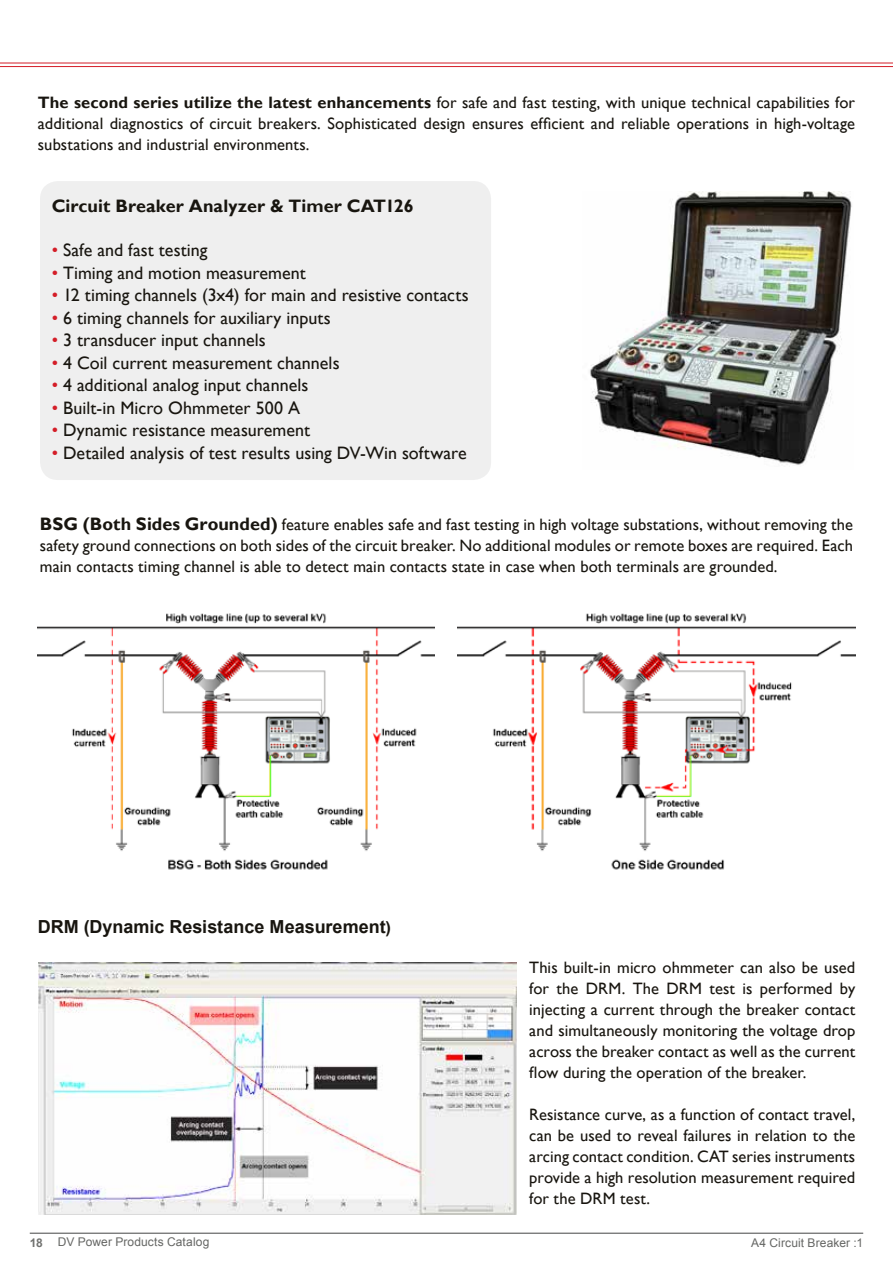
<style>
.page{position:relative;width:893px;height:1263px;background:#fff}
.page>*{position:absolute;margin:0;border:0;box-sizing:border-box;transform-origin:0 0}
.t1{font:18px "Gill Sans";color:#18150f}
.t2{font:700 18px "Gill Sans";color:#18150f}
.t3{font:700 18px "Arial";color:#18150f}
.t4{font:16.5px/21px "Gill Sans";letter-spacing:.005em;color:#18150f;text-align:justify}
.t5{font:12px "Arial";letter-spacing:.01em;color:#656664}
.s1{font-weight:700}
.s2{color:#d41e28}
.s3{font-weight:700;font-size:18px}
.s4{font-size:16.5px}
.s5{font-weight:700;color:#717270}
</style>
<div class="page">
<hr style="left:30px;top:1232px;width:833px;height:2px;background:#646565">
<hr style="left:0;top:63px;width:893px;height:1px;background:#d41e28">
<hr style="left:0;top:66px;width:893px;height:1px;background:#d41e28">
<div style="left:40px;top:181px;width:451px;height:299px;background:#efefef;border-radius:18px"></div>
<img style="left:590px;top:192px;width:262px;height:273px">
<img style="left:38px;top:613px;width:396px;height:257px">
<img style="left:457px;top:613px;width:398px;height:257px">
<img style="left:38px;top:963px;width:479px;height:251px">
<p class="t4" style="left:38px;top:92px;width:818px"><span class="s1">The second series utilize the latest enhancements</span> for safe and fast testing, with unique technical capabilities for additional diagnostics of circuit breakers. Sophisticated design ensures efficient and reliable operations in high-voltage substations and industrial environments.</p>
<p class="t2" style="left:52px;top:195px;width:363px">Circuit Breaker Analyzer &amp; Timer CAT126</p>
<p class="t1" style="left:52px;top:240px;width:157px"><span class="s2">•</span> Safe and fast testing</p>
<p class="t1" style="left:52px;top:262px;width:256px"><span class="s2">•</span> Timing and motion measurement</p>
<p class="t1" style="left:52px;top:285px;width:418px"><span class="s2">•</span> 12 timing channels (3x4) for main and resistive contacts</p>
<p class="t1" style="left:52px;top:307px;width:280px"><span class="s2">•</span> 6 timing channels for auxiliary inputs</p>
<p class="t1" style="left:52px;top:330px;width:215px"><span class="s2">•</span> 3 transducer input channels</p>
<p class="t1" style="left:52px;top:352px;width:289px"><span class="s2">•</span> 4 Coil current measurement channels</p>
<p class="t1" style="left:52px;top:375px;width:258px"><span class="s2">•</span> 4 additional analog input channels</p>
<p class="t1" style="left:52px;top:397px;width:250px"><span class="s2">•</span> Built-in Micro Ohmmeter 500 A</p>
<p class="t1" style="left:52px;top:420px;width:260px"><span class="s2">•</span> Dynamic resistance measurement</p>
<p class="t1" style="left:52px;top:442px;width:416px"><span class="s2">•</span> Detailed analysis of test results using DV-Win software</p>
<p class="t4" style="left:40px;top:515px;width:815px"><span class="s3">BSG (Both Sides Grounded)</span> feature enables safe and fast testing in high voltage substations, without removing the safety ground connections on both sides of the circuit breaker. No additional modules or remote boxes are required. Each main contacts timing channel is able to detect main contacts state in case when both terminals are grounded.</p>
<p class="t3" style="left:38px;top:914px;width:355px">DRM (Dynamic Resistance Measurement<span class="s4">)</span></p>
<p class="t4" style="left:529px;top:958px;width:327px">This built-in micro ohmmeter can also be used for the DRM. The DRM test is performed by injecting a current through the breaker contact and simultaneously monitoring the voltage drop across the breaker contact as well as the current flow during the operation of the breaker.</p>
<p class="t4" style="left:529px;top:1105px;width:327px">Resistance curve, as a function of contact travel, can be used to reveal failures in relation to the arcing contact condition. CAT series instruments provide a high resolution measurement required for the DRM test.</p>
<p class="t5" style="left:30px;top:1234px;width:181px"><span class="s5">18</span> DV Power Products Catalog</p>
<p class="t5" style="left:751px;top:1234px;width:114px">A4 Circuit Breaker :1</p>
</div>
